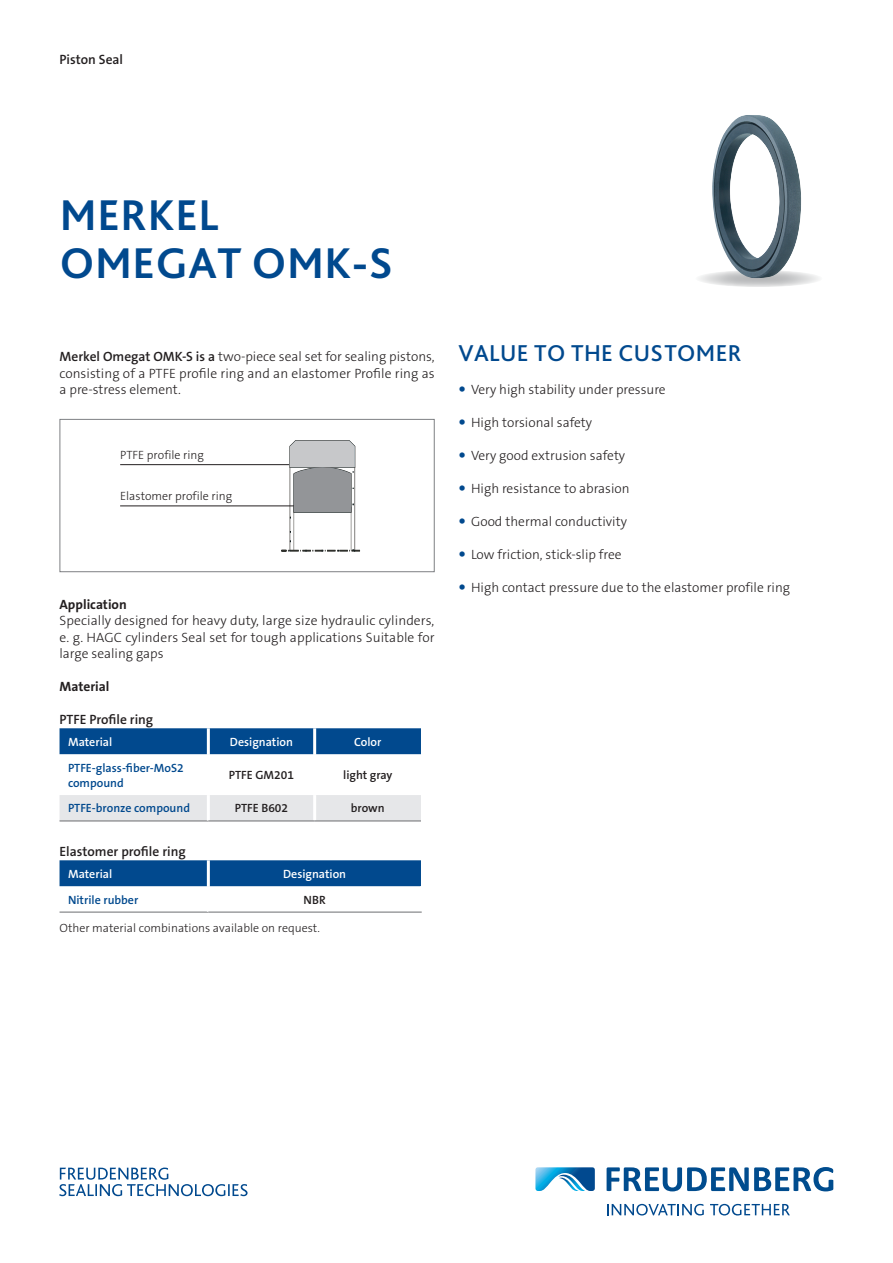
<style>
.page{position:relative;width:893px;height:1263px;background:#fff}
.page>*{position:absolute;margin:0;border:0;box-sizing:border-box;transform-origin:0 0}
.Headline_blue{font:700 45px "Bliss Pro";letter-spacing:.015em;color:#01498e}
.Subhead_Caps_blue{font:500 24px "Bliss Pro";letter-spacing:.015em;color:#01498e}
.Copy_EN{font:300 13.5px/16.5px "The Sans B W3";color:#231f20;text-align:justify}
.Copy_EN-2{font:600 13.5px "The Sans B W6";color:#231f20}
.Copy_Subhead_EN{font:700 13.5px "The Sans B W7";color:#231f20}
.Chapter{font:600 13.5px "The Sans B W6";color:#231f20}
.image_EN{font:300 12px "The Sans B W3";color:#231f20}
.Table_content_blue_s{font:600 12px/15px "The Sans B W6";color:#01498e}
.Table_Center_semibol{font:600 12px "The Sans B W6";color:#231f20}
.Table_head_center_wh{font:600 12px "The Sans B W6";color:#fff}
.Table_head_white_sem{font:600 12px "The Sans B W6";color:#fff}
.s1{font-family:"The Sans B W6";font-weight:600}
</style>
<div class="page">
<svg style="left:695px;top:270px;width:128px;height:17px"></svg>
<img style="left:712px;top:115px;width:89px;height:163px">
<div style="left:60px;top:419px;width:375px;height:153px;border:1px solid #7e8083"></div>
<hr style="left:351px;top:507px;width:1px;height:44px;background:#2a2723">
<hr style="left:294px;top:507px;width:1px;height:44px;background:#2a2723">
<hr style="left:355px;top:467px;width:1px;height:83px;background:#2a2723">
<hr style="left:290px;top:467px;width:1px;height:84px;background:#2a2723">
<svg style="left:281px;top:550px;width:79px;height:1px"></svg>
<svg style="left:290px;top:440px;width:65px;height:78px;background:#aeafb1"></svg>
<hr style="left:120px;top:464px;width:169px;height:1px;background:#231f20">
<hr style="left:120px;top:506px;width:174px;height:1px;background:#231f20">
<svg style="left:607px;top:1167px;width:226px;height:24px"></svg>
<svg style="left:535px;top:1167px;width:60px;height:24px"></svg>
<svg style="left:607px;top:1204px;width:97px;height:11px"></svg>
<svg style="left:710px;top:1204px;width:80px;height:11px"></svg>
<svg style="left:59px;top:1167px;width:189px;height:29px"></svg>
<div style="left:60px;top:728px;width:361px;height:26px;background:#01498e"></div>
<div style="left:60px;top:795px;width:361px;height:25px;background:#e6e7e9"></div>
<hr style="left:60px;top:820px;width:148px;height:1px;background:#6c6d70">
<hr style="left:207px;top:728px;width:3px;height:26px;background:#fff">
<hr style="left:207px;top:795px;width:3px;height:25px;background:#fff">
<hr style="left:313px;top:728px;width:3px;height:26px;background:#fff">
<hr style="left:313px;top:795px;width:3px;height:25px;background:#fff">
<hr style="left:208px;top:820px;width:107px;height:1px;background:#6c6d70">
<hr style="left:315px;top:820px;width:106px;height:1px;background:#6c6d70">
<div style="left:60px;top:860px;width:361px;height:26px;background:#01498e"></div>
<hr style="left:60px;top:912px;width:148px;height:1px;background:#6c6d70">
<hr style="left:207px;top:860px;width:3px;height:26px;background:#fff">
<hr style="left:208px;top:912px;width:214px;height:1px;background:#6c6d70">
<p class="Chapter" style="left:60px;top:51px;width:65px">Piston Seal</p>
<p class="Headline_blue" style="left:60px;top:188px;width:161px">MERKEL</p>
<p class="Headline_blue" style="left:60px;top:236px;width:334px">OMEGAT OMK-S</p>
<p class="Copy_EN" style="left:60px;top:348px;width:377px"><span class="s1">Merkel Omegat OMK-S is a</span> two-piece seal set for sealing pistons, consisting of a PTFE profile ring and an elastomer Profile ring as a pre-stress element.</p>
<p class="image_EN" style="left:120px;top:447px;width:85px">PTFE profile ring</p>
<p class="image_EN" style="left:120px;top:488px;width:114px">Elastomer profile ring</p>
<p class="Copy_Subhead_EN" style="left:60px;top:595px;width:69px">Application</p>
<p class="Copy_EN" style="left:60px;top:612px;width:377px">Specially designed for heavy duty, large size hydraulic cylinders, e. g. HAGC cylinders Seal set for tough applications Suitable for large sealing gaps</p>
<p class="Copy_Subhead_EN" style="left:60px;top:678px;width:51px">Material</p>
<p class="Copy_EN-2" style="left:60px;top:711px;width:95px">PTFE Profile ring</p>
<p class="Table_head_white_sem" style="left:68px;top:734px;width:46px">Material</p>
<p class="Table_head_center_wh" style="left:230px;top:734px;width:65px">Designation</p>
<p class="Table_head_center_wh" style="left:354px;top:734px;width:29px">Color</p>
<p class="Table_content_blue_s" style="left:68px;top:760px;width:117px">PTFE-glass-fiber-MoS2 compound</p>
<p class="Table_Center_semibol" style="left:229px;top:767px;width:67px">PTFE GM201</p>
<p class="Table_Center_semibol" style="left:343px;top:767px;width:51px">light gray</p>
<p class="Table_content_blue_s" style="left:68px;top:801px;width:124px">PTFE-bronze compound</p>
<p class="Table_Center_semibol" style="left:235px;top:801px;width:55px">PTFE B602</p>
<p class="Table_Center_semibol" style="left:351px;top:801px;width:35px">brown</p>
<p class="Copy_EN-2" style="left:60px;top:843px;width:128px">Elastomer profile ring</p>
<p class="Table_head_white_sem" style="left:68px;top:866px;width:46px">Material</p>
<p class="Table_head_center_wh" style="left:283px;top:866px;width:65px">Designation</p>
<p class="Table_content_blue_s" style="left:68px;top:892px;width:72px">Nitrile rubber</p>
<p class="Table_Center_semibol" style="left:303px;top:892px;width:24px">NBR</p>
<p class="image_EN" style="left:60px;top:920px;width:262px">Other material combinations available on request.</p>
<p class="Subhead_Caps_blue" style="left:458px;top:338px;width:285px">VALUE TO THE CUSTOMER</p>
<p class="Copy_EN" style="left:471px;top:381px;width:196px">Very high stability under pressure</p>
<p class="Copy_EN" style="left:471px;top:414px;width:123px">High torsional safety</p>
<p class="Copy_EN" style="left:471px;top:447px;width:156px">Very good extrusion safety</p>
<p class="Copy_EN" style="left:471px;top:480px;width:160px">High resistance to abrasion</p>
<p class="Copy_EN" style="left:471px;top:513px;width:157px">Good thermal conductivity</p>
<p class="Copy_EN" style="left:471px;top:546px;width:152px">Low friction, stick-slip free</p>
<p class="Copy_EN" style="left:471px;top:579px;width:320px">High contact pressure due to the elastomer profile ring</p>
</div>
